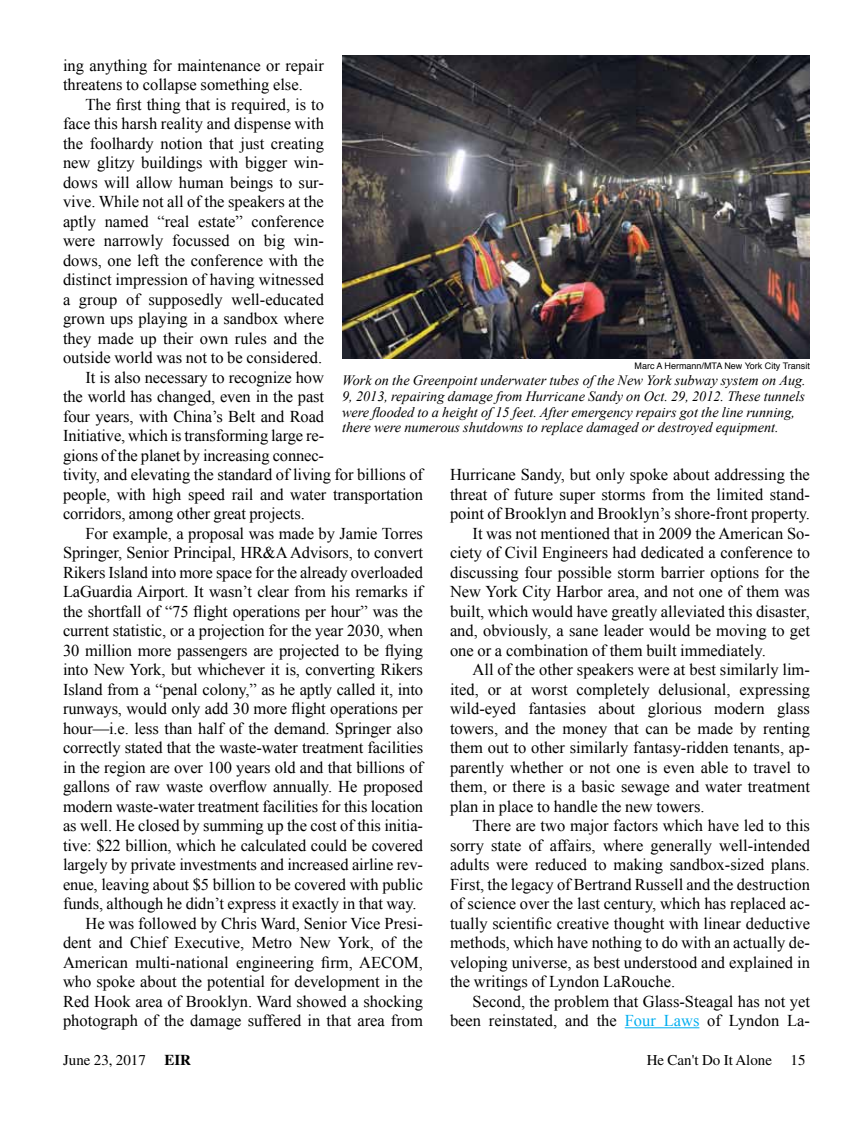
<style>
.page{position:relative;width:864px;height:1134px;background:#fff}
.page>*{position:absolute;margin:0;border:0;box-sizing:border-box;transform-origin:0 0}
.t1{font:16.5px/19.5px "Times New Roman";color:#000}
.t2{font:15px "Times";color:#000}
.t3{font:italic 14.25px/15.8px "Times New Roman";color:#000}
.t4{font:9px "Helvetica";color:#000}
.s1{color:#00aeef}
.s2{font-weight:700}
</style>
<div class="page">
<hr style="left:625px;top:1027px;width:74px;height:1px;background:#00aeef">
<img style="left:342px;top:56px;width:468px;height:302px">
<p class="t1" style="left:63px;top:55px;width:262px">ing anything for maintenance or repair threatens to collapse something else.</p>
<p class="t1" style="left:86px;top:94px;width:240px">The first thing that is required, is to</p>
<p class="t1" style="left:63px;top:113px;width:262px">face this harsh reality and dispense with</p>
<p class="t1" style="left:63px;top:133px;width:263px">the foolhardy notion that just creating</p>
<p class="t1" style="left:63px;top:152px;width:262px">new glitzy buildings with bigger win-</p>
<p class="t1" style="left:63px;top:172px;width:262px">dows will allow human beings to sur-</p>
<p class="t1" style="left:63px;top:191px;width:262px">vive. While not all of the speakers at the</p>
<p class="t1" style="left:63px;top:211px;width:263px">aptly named “real estate” conference</p>
<p class="t1" style="left:63px;top:231px;width:262px">were narrowly focussed on big win-</p>
<p class="t1" style="left:63px;top:250px;width:262px">dows, one left the conference with the</p>
<p class="t1" style="left:63px;top:270px;width:262px">distinct impression of having witnessed</p>
<p class="t1" style="left:63px;top:289px;width:263px">a group of supposedly well-educated</p>
<p class="t1" style="left:63px;top:309px;width:263px">grown ups playing in a sandbox where</p>
<p class="t1" style="left:63px;top:328px;width:262px">they made up their own rules and the</p>
<p class="t1" style="left:63px;top:348px;width:261px">outside world was not to be considered.</p>
<p class="t1" style="left:86px;top:367px;width:240px">It is also necessary to recognize how</p>
<p class="t1" style="left:63px;top:387px;width:263px">the world has changed, even in the past</p>
<p class="t1" style="left:63px;top:406px;width:263px">four years, with China’s Belt and Road</p>
<p class="t1" style="left:63px;top:426px;width:263px">Initiative, which is transforming large re-</p>
<p class="t1" style="left:63px;top:445px;width:263px">gions of the planet by increasing connec-</p>
<p class="t1" style="left:63px;top:465px;width:361px">tivity, and elevating the standard of living for billions of</p>
<p class="t1" style="left:63px;top:484px;width:362px">people, with high speed rail and water transportation</p>
<p class="t1" style="left:63px;top:504px;width:243px">corridors, among other great projects.</p>
<p class="t1" style="left:86px;top:523px;width:339px">For example, a proposal was made by Jamie Torres</p>
<p class="t1" style="left:63px;top:543px;width:362px">Springer, Senior Principal, HR&amp;A Advisors, to convert</p>
<p class="t1" style="left:63px;top:562px;width:362px">Rikers Island into more space for the already overloaded</p>
<p class="t1" style="left:63px;top:582px;width:362px">LaGuardia Airport. It wasn’t clear from his remarks if</p>
<p class="t1" style="left:63px;top:601px;width:361px">the shortfall of “75 flight operations per hour” was the</p>
<p class="t1" style="left:63px;top:621px;width:362px">current statistic, or a projection for the year 2030, when</p>
<p class="t1" style="left:63px;top:640px;width:362px">30 million more passengers are projected to be flying</p>
<p class="t1" style="left:63px;top:660px;width:361px">into New York, but whichever it is, converting Rikers</p>
<p class="t1" style="left:63px;top:679px;width:362px">Island from a “penal colony,” as he aptly called it, into</p>
<p class="t1" style="left:63px;top:699px;width:361px">runways, would only add 30 more flight operations per</p>
<p class="t1" style="left:63px;top:718px;width:362px">hour—i.e. less than half of the demand. Springer also</p>
<p class="t1" style="left:63px;top:738px;width:362px">correctly stated that the waste-water treatment facilities</p>
<p class="t1" style="left:63px;top:757px;width:361px">in the region are over 100 years old and that billions of</p>
<p class="t1" style="left:63px;top:777px;width:361px">gallons of raw waste overflow annually. He proposed</p>
<p class="t1" style="left:63px;top:796px;width:362px">modern waste-water treatment facilities for this location</p>
<p class="t1" style="left:63px;top:816px;width:362px">as well. He closed by summing up the cost of this initia-</p>
<p class="t1" style="left:63px;top:835px;width:362px">tive: $22 billion, which he calculated could be covered</p>
<p class="t1" style="left:63px;top:855px;width:362px">largely by private investments and increased airline rev-</p>
<p class="t1" style="left:63px;top:874px;width:362px">enue, leaving about $5 billion to be covered with public</p>
<p class="t1" style="left:63px;top:894px;width:355px">funds, although he didn’t express it exactly in that way.</p>
<p class="t1" style="left:86px;top:913px;width:339px">He was followed by Chris Ward, Senior Vice Presi-</p>
<p class="t1" style="left:63px;top:933px;width:361px">dent and Chief Executive, Metro New York, of the</p>
<p class="t1" style="left:63px;top:952px;width:361px">American multi-national engineering firm, AECOM,</p>
<p class="t1" style="left:63px;top:972px;width:361px">who spoke about the potential for development in the</p>
<p class="t1" style="left:63px;top:991px;width:361px">Red Hook area of Brooklyn. Ward showed a shocking</p>
<p class="t1" style="left:63px;top:1011px;width:361px">photograph of the damage suffered in that area from</p>
<p class="t4" style="left:635px;top:359px;width:177px">Marc A Hermann/MTA New York City Transit</p>
<p class="t3" style="left:342px;top:372px;width:465px">Work on the Greenpoint underwater tubes of the New York subway system on Aug.<br>9, 2013, repairing damage from Hurricane Sandy on Oct. 29, 2012. These tunnels were flooded to a height of 15 feet. After emergency repairs got the line running, there were numerous shutdowns to replace damaged or destroyed equipment.</p>
<p class="t1" style="left:450px;top:464px;width:361px">Hurricane Sandy, but only spoke about addressing the</p>
<p class="t1" style="left:450px;top:484px;width:361px">threat of future super storms from the limited stand-</p>
<p class="t1" style="left:450px;top:503px;width:362px">point of Brooklyn and Brooklyn’s shore-front property.</p>
<p class="t1" style="left:473px;top:523px;width:339px">It was not mentioned that in 2009 the American So-</p>
<p class="t1" style="left:450px;top:542px;width:361px">ciety of Civil Engineers had dedicated a conference to</p>
<p class="t1" style="left:450px;top:562px;width:361px">discussing four possible storm barrier options for the</p>
<p class="t1" style="left:450px;top:581px;width:361px">New York City Harbor area, and not one of them was</p>
<p class="t1" style="left:450px;top:601px;width:361px">built, which would have greatly alleviated this disaster,</p>
<p class="t1" style="left:450px;top:620px;width:362px">and, obviously, a sane leader would be moving to get</p>
<p class="t1" style="left:450px;top:640px;width:317px">one or a combination of them built immediately.</p>
<p class="t1" style="left:473px;top:660px;width:339px">All of the other speakers were at best similarly lim-</p>
<p class="t1" style="left:450px;top:679px;width:361px">ited, or at worst completely delusional, expressing</p>
<p class="t1" style="left:450px;top:699px;width:361px">wild-eyed fantasies about glorious modern glass</p>
<p class="t1" style="left:450px;top:718px;width:361px">towers, and the money that can be made by renting</p>
<p class="t1" style="left:450px;top:738px;width:362px">them out to other similarly fantasy-ridden tenants, ap-</p>
<p class="t1" style="left:450px;top:757px;width:361px">parently whether or not one is even able to travel to</p>
<p class="t1" style="left:450px;top:777px;width:362px">them, or there is a basic sewage and water treatment</p>
<p class="t1" style="left:450px;top:796px;width:256px">plan in place to handle the new towers.</p>
<p class="t1" style="left:473px;top:816px;width:339px">There are two major factors which have led to this</p>
<p class="t1" style="left:450px;top:835px;width:362px">sorry state of affairs, where generally well-intended</p>
<p class="t1" style="left:450px;top:855px;width:361px">adults were reduced to making sandbox-sized plans.</p>
<p class="t1" style="left:450px;top:874px;width:362px">First, the legacy of Bertrand Russell and the destruction</p>
<p class="t1" style="left:450px;top:894px;width:362px">of science over the last century, which has replaced ac-</p>
<p class="t1" style="left:450px;top:913px;width:362px">tually scientific creative thought with linear deductive</p>
<p class="t1" style="left:450px;top:933px;width:361px">methods, which have nothing to do with an actually de-</p>
<p class="t1" style="left:450px;top:952px;width:361px">veloping universe, as best understood and explained in</p>
<p class="t1" style="left:450px;top:972px;width:227px">the writings of Lyndon LaRouche.</p>
<p class="t1" style="left:473px;top:991px;width:339px">Second, the problem that Glass-Steagal has not yet</p>
<p class="t1" style="left:450px;top:1011px;width:362px">been reinstated, and the <span class="s1">Four Laws</span> of Lyndon La-</p>
<p class="t2" style="left:63px;top:1052px;width:130px">June 23, 2017 <span class="s2">EIR</span></p>
<p class="t2" style="left:647px;top:1052px;width:160px">He Can't Do It Alone 15</p>
</div>
